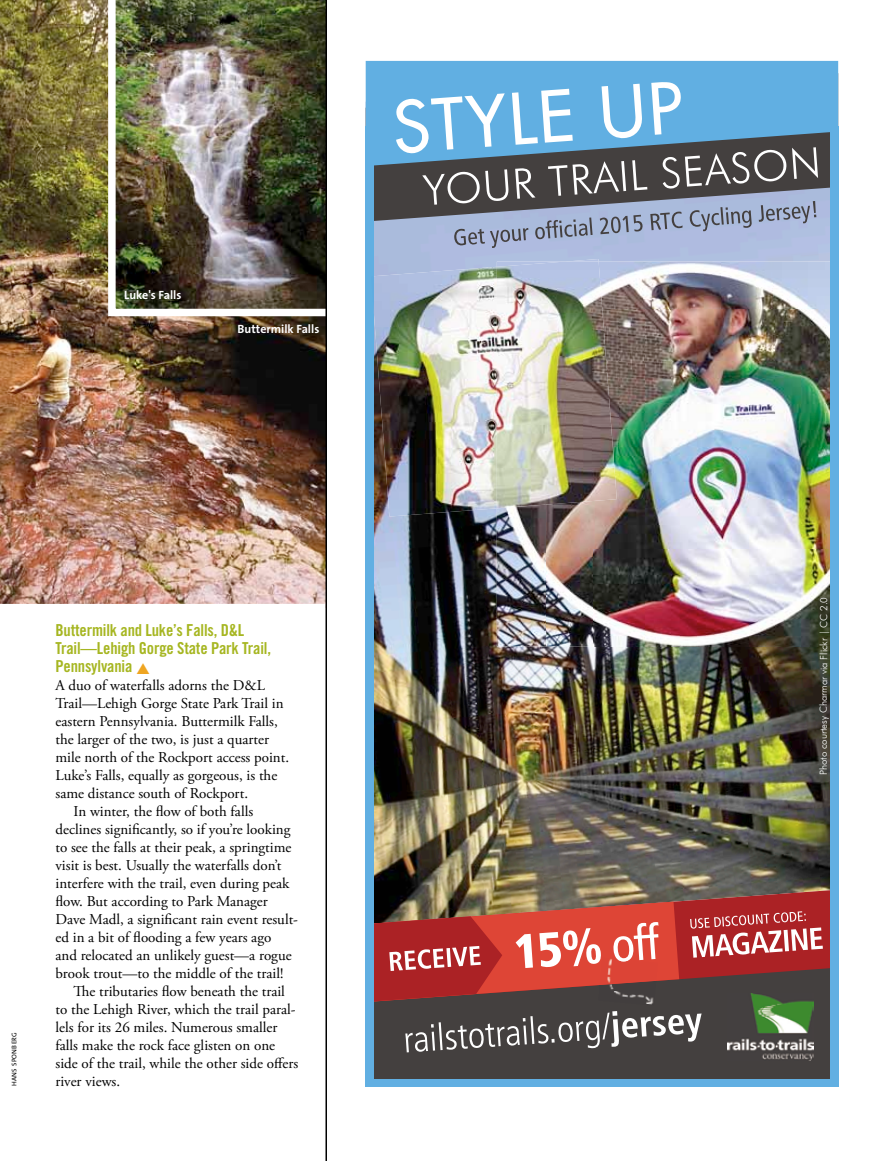
<style>
.page{position:relative;width:891px;height:1161px;background:#fff}
.page>*{position:absolute;margin:0;border:0;box-sizing:border-box;transform-origin:0 0}
.t1{font:16.5px/18px "Trade Gothic Bold Cond Twenty";letter-spacing:-.01em;color:#a6b621}
.t2{font:15px "Adobe Garamond Pro";color:#000}
.t3{font:700 12px "The Sans";color:#fff}
.t4{font:italic 9.75px "Futura";letter-spacing:-.005em;color:#fff}
.t5{font:6.75px "The Sans";letter-spacing:.04em;color:#000}
</style>
<div class="page">
<img style="left:0;top:0;width:326px;height:604px">
<img style="left:108px;top:0;width:218px;height:316px">
<hr style="left:326px;top:0;width:1px;height:1161px;background:#000">
<img style="left:374px;top:222px;width:457px;height:665px">
<div style="left:366px;top:962px;width:472px;height:125px;background:#44403f"></div>
<img style="left:617px;top:262px;width:214px;height:47px">
<img style="left:595px;top:309px;width:236px;height:337px">
<img style="left:546px;top:517px;width:49px;height:129px">
<img style="left:497px;top:517px;width:49px;height:129px">
<svg style="left:374px;top:166px;width:457px;height:56px;fill:#44403f"></svg>
<svg style="left:366px;top:61px;width:472px;height:105px;fill:#61afe2"></svg>
<div style="left:366px;top:1079px;width:472px;height:8px;background:#61afe2"></div>
<svg style="left:396px;top:93px;width:109px;height:61px"></svg>
<svg style="left:512px;top:89px;width:61px;height:56px"></svg>
<svg style="left:602px;top:84px;width:40px;height:54px"></svg>
<svg style="left:651px;top:82px;width:30px;height:53px"></svg>
<svg style="left:422px;top:169px;width:87px;height:36px"></svg>
<svg style="left:515px;top:168px;width:20px;height:31px"></svg>
<svg style="left:548px;top:165px;width:19px;height:31px"></svg>
<svg style="left:573px;top:161px;width:53px;height:34px"></svg>
<svg style="left:632px;top:160px;width:15px;height:30px"></svg>
<svg style="left:663px;top:147px;width:155px;height:42px"></svg>
<svg style="left:374px;top:887px;width:457px;height:116px"></svg>
<svg style="left:405px;top:1011px;width:297px;height:41px"></svg>
<div style="left:366px;top:126px;width:8px;height:961px;background:#61afe2"></div>
<div style="left:831px;top:126px;width:7px;height:961px;background:#61afe2"></div>
<svg style="left:690px;top:911px;width:133px;height:47px"></svg>
<img style="left:374px;top:259px;width:225px;height:258px">
<img style="left:497px;top:262px;width:120px;height:246px">
<svg style="left:374px;top:902px;width:305px;height:102px"></svg>
<img style="left:728px;top:993px;width:86px;height:68px">
<svg style="left:454px;top:228px;width:74px;height:20px"></svg>
<svg style="left:535px;top:218px;width:58px;height:21px"></svg>
<svg style="left:600px;top:215px;width:43px;height:19px"></svg>
<svg style="left:650px;top:212px;width:33px;height:18px"></svg>
<svg style="left:689px;top:207px;width:63px;height:24px"></svg>
<svg style="left:759px;top:201px;width:57px;height:22px"></svg>
<p class="t3" style="left:124px;top:285px;width:59px">Luke's Falls</p>
<p class="t3" style="left:238px;top:319px;width:83px">Buttermilk Falls</p>
<p class="t5" style="left:8px;top:1086px;width:55px;rotate:-90deg">hans sponberg</p>
<p class="t1" style="left:56px;top:621px;width:217px">Buttermilk and Luke’s Falls, D&amp;L<br>Trail—Lehigh Gorge State Park Trail,<br>Pennsylvania</p>
<p class="t2" style="left:55px;top:676px;width:211px">A duo of waterfalls adorns the D&amp;L</p>
<p class="t2" style="left:55px;top:694px;width:230px">Trail—Lehigh Gorge State Park Trail in</p>
<p class="t2" style="left:55px;top:712px;width:224px">eastern Pennsylvania. Buttermilk Falls,</p>
<p class="t2" style="left:55px;top:730px;width:215px">the larger of the two, is just a quarter</p>
<p class="t2" style="left:55px;top:748px;width:235px">mile north of the Rockport access point.</p>
<p class="t2" style="left:55px;top:766px;width:223px">Luke’s Falls, equally as gorgeous, is the</p>
<p class="t2" style="left:55px;top:784px;width:194px">same distance south of Rockport.</p>
<p class="t2" style="left:73px;top:802px;width:181px">In winter, the flow of both falls</p>
<p class="t2" style="left:55px;top:820px;width:237px">declines significantly, so if you’re looking</p>
<p class="t2" style="left:55px;top:838px;width:238px">to see the falls at their peak, a springtime</p>
<p class="t2" style="left:55px;top:856px;width:228px">visit is best. Usually the waterfalls don’t</p>
<p class="t2" style="left:55px;top:874px;width:235px">interfere with the trail, even during peak</p>
<p class="t2" style="left:55px;top:892px;width:214px">flow. But according to Park Manager</p>
<p class="t2" style="left:55px;top:910px;width:244px">Dave Madl, a significant rain event result-</p>
<p class="t2" style="left:55px;top:928px;width:217px">ed in a bit of flooding a few years ago</p>
<p class="t2" style="left:55px;top:946px;width:238px">and relocated an unlikely guest—a rogue</p>
<p class="t2" style="left:55px;top:964px;width:229px">brook trout—to the middle of the trail!</p>
<p class="t2" style="left:73px;top:982px;width:213px">The tributaries flow beneath the trail</p>
<p class="t2" style="left:55px;top:1000px;width:242px">to the Lehigh River, which the trail paral-</p>
<p class="t2" style="left:55px;top:1018px;width:223px">lels for its 26 miles. Numerous smaller</p>
<p class="t2" style="left:55px;top:1036px;width:221px">falls make the rock face glisten on one</p>
<p class="t2" style="left:55px;top:1054px;width:244px">side of the trail, while the other side offers</p>
<p class="t2" style="left:55px;top:1072px;width:66px">river views.</p>
<p class="t4" style="left:818px;top:775px;width:180px;rotate:-90deg">Photo courtesy Charmar via Flickr | CC 2.0</p>
</div>
